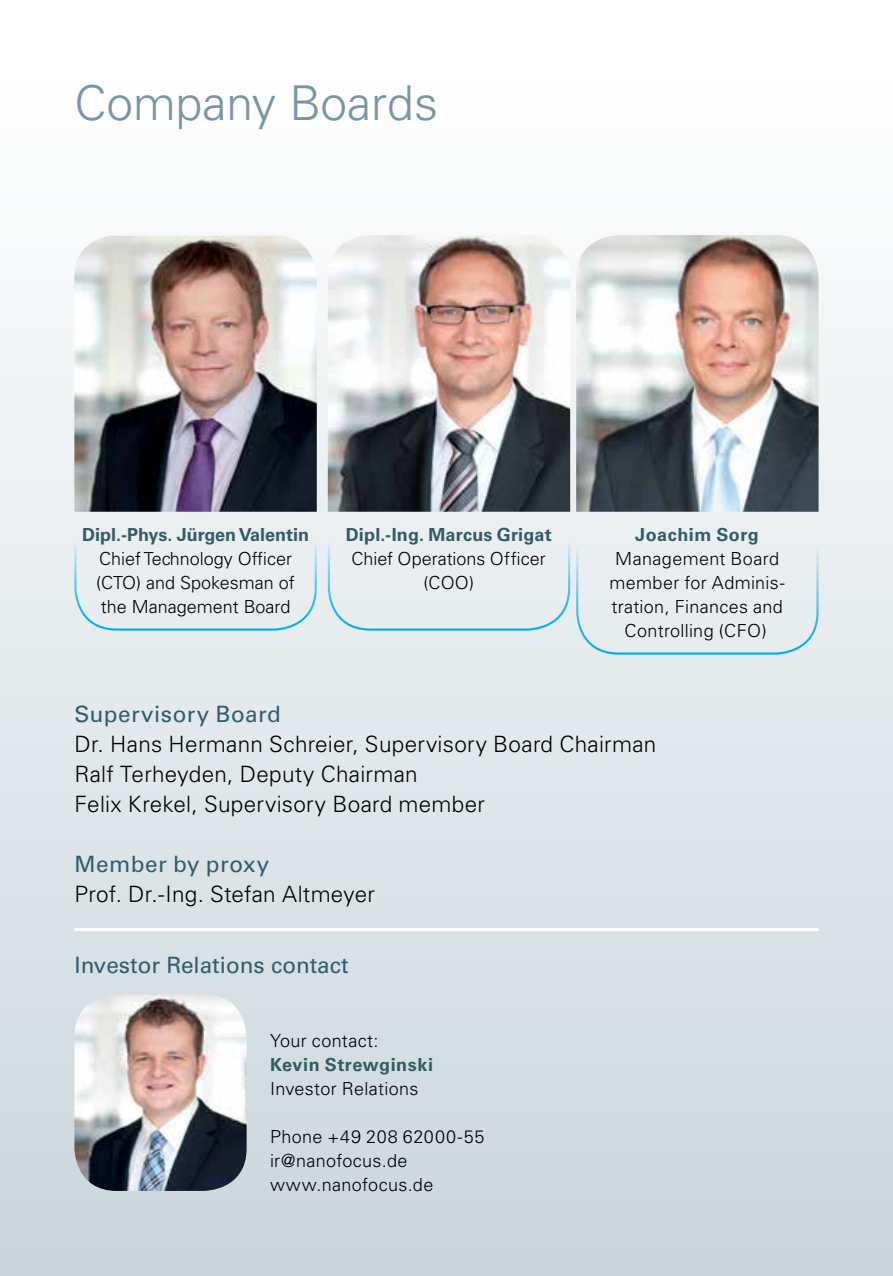
<style>
.page{position:relative;width:893px;height:1276px;background:#fff}
.page>*{position:absolute;margin:0;border:0;box-sizing:border-box;transform-origin:0 0}
.t1{font:300 48px "Univers LT Std";color:#7895a4}
.t2{font:300 22.5px/30px "Univers LT Std";letter-spacing:.01em;color:#000}
.t3{font:22.5px "Univers LT Std";letter-spacing:.01em;color:#315d6f}
.t4{font:300 18px/24px "Univers LT Std";letter-spacing:.015em;color:#000;text-align:center}
.t5{font:700 18px "Univers LT Std";letter-spacing:.01em;color:#335c64}
.t6{font:700 18px "Univers LT Std";letter-spacing:.03em;color:#335c64}
</style>
<div class="page">
<div style="left:0;top:77px;width:893px;height:1199px;background:linear-gradient(to bottom,#fefefe,#cad6db)"></div>
<hr style="left:74px;top:928px;width:745px;height:3px;background:#fff">
<img style="left:74px;top:236px;width:243px;height:273px">
<img style="left:576px;top:235px;width:243px;height:274px">
<img style="left:328px;top:235px;width:242px;height:274px">
<img style="left:74px;top:994px;width:173px;height:197px">
<div style="left:73px;top:509px;width:245px;height:122px;background:#e9edf0"></div>
<div style="left:327px;top:509px;width:493px;height:146px;background:#e8edf0"></div>
<h1 class="t1" style="left:74px;top:74px;width:365px">Company Boards</h1>
<p class="t5" style="left:82px;top:524px;width:229px">Dipl.-Phys. Jürgen Valentin</p>
<p class="t4" style="left:96px;top:547px;width:200px;text-align:left">Chief Technology Officer (CTO) and Spokesman of the Management Board</p>
<p class="t5" style="left:346px;top:524px;width:207px">Dipl.-Ing. Marcus Grigat</p>
<p class="t4" style="left:352px;top:547px;width:196px">Chief Operations Officer (COO)</p>
<p class="t5" style="left:635px;top:524px;width:125px">Joachim Sorg</p>
<p class="t4" style="left:610px;top:547px;width:177px">Management Board member for Adminis&shy;tration, Finances and<br>Controlling (CFO)</p>
<p class="t3" style="left:74px;top:701px;width:208px">Supervisory Board</p>
<p class="t2" style="left:74px;top:729px;width:583px">Dr. Hans Hermann Schreier, Supervisory Board Chairman<br>Ralf Terheyden, Deputy Chairman<br>Felix Krekel, Supervisory Board member</p>
<p class="t3" style="left:74px;top:851px;width:197px">Member by proxy</p>
<p class="t2" style="left:74px;top:879px;width:302px">Prof. Dr.-Ing. Stefan Altmeyer</p>
<p class="t3" style="left:74px;top:951px;width:276px">Investor Relations contact</p>
<p class="t4" style="left:270px;top:1028px;width:110px">Your contact:</p>
<p class="t6" style="left:270px;top:1054px;width:164px">Kevin Strewginski</p>
<p class="t4" style="left:270px;top:1076px;width:150px">Investor Relations</p>
<p class="t4" style="left:270px;top:1124px;width:216px;text-align:left">Phone +49 208 62000-55 ir@nanofocus.de www.nanofocus.de</p>
</div>
